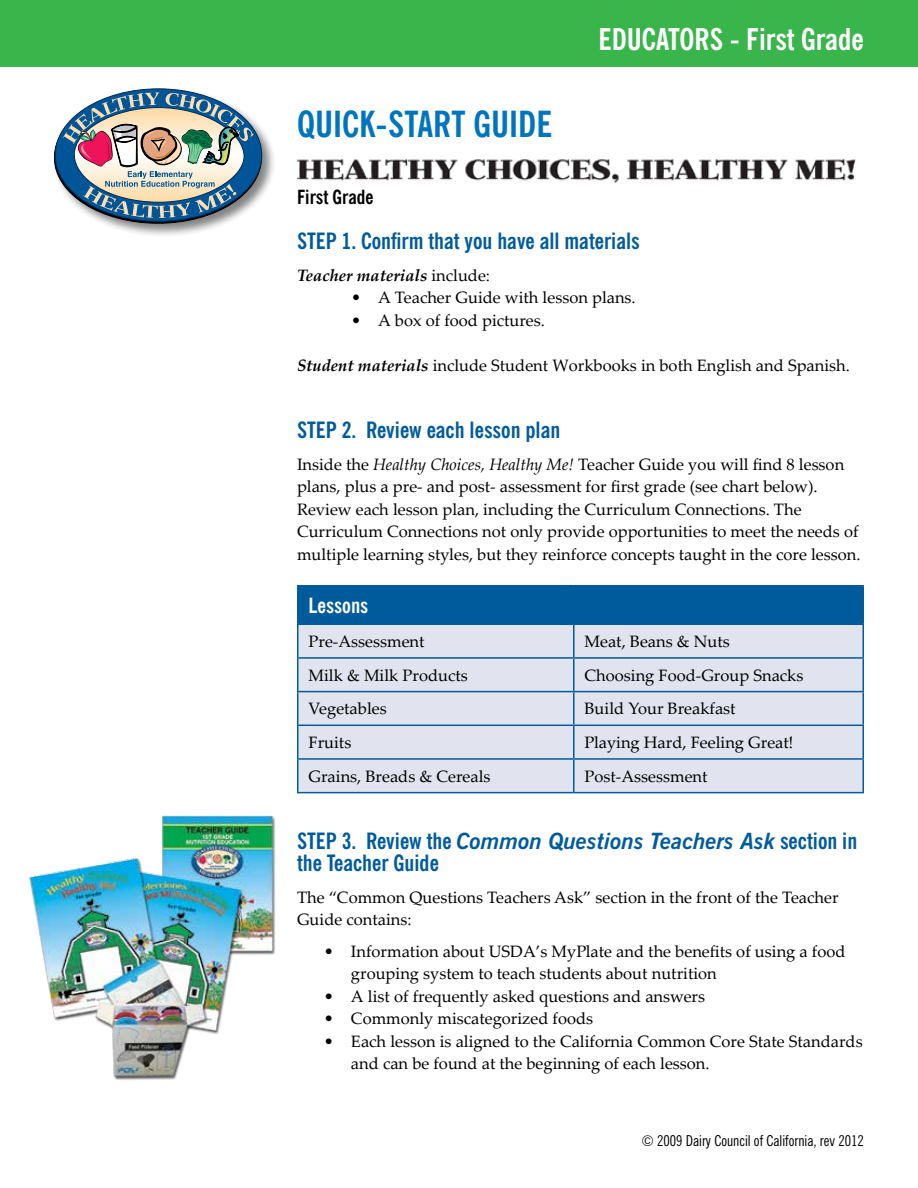
<style>
.page{position:relative;width:918px;height:1188px;background:#fff}
.page>*{position:absolute;margin:0;border:0;box-sizing:border-box;transform-origin:0 0}
.t1{font:700 condensed 36px "News Gothic BT";color:#0075be}
.t2{font:700 condensed 30px "News Gothic BT";color:#fff}
.t3{font:700 condensed 22.5px/22.5px "News Gothic BT";color:#005b9d}
.t4{font:700 condensed 21px "News Gothic BT";color:#fff}
.t5{font:700 condensed 19.5px "News Gothic BT";color:#000}
.t6{font:16.5px/22.5px "Palatino Linotype";color:#000}
.t7{font:italic 700 16.5px "Palatino Linotype";color:#000}
.t8{font:condensed 15px "News Gothic BT";color:#000}
.s1{font-weight:400;font-style:normal}
.s2{font-weight:700;font-style:italic}
.s3{font-style:italic}
.s4{font-style:italic;font-stretch:normal}
</style>
<div class="page">
<div style="left:0;top:0;width:918px;height:66px;background:#39b54b"></div>
<img style="left:296px;top:159px;width:560px;height:24px">
<div style="left:298px;top:586px;width:564px;height:37px;background:#005b9d"></div>
<div style="left:298px;top:625px;width:564px;height:167px;background:#e1e4ef"></div>
<hr style="left:297px;top:585px;width:277px;height:1px;background:#005b9d">
<hr style="left:297px;top:586px;width:1px;height:37px;background:#005b9d">
<hr style="left:574px;top:585px;width:290px;height:1px;background:#005b9d">
<hr style="left:573px;top:586px;width:2px;height:37px;background:#005b9d">
<hr style="left:862px;top:586px;width:2px;height:37px;background:#005b9d">
<hr style="left:297px;top:623px;width:277px;height:2px;background:#005b9d">
<hr style="left:574px;top:623px;width:290px;height:2px;background:#005b9d">
<hr style="left:297px;top:625px;width:1px;height:32px;background:#005b9d">
<hr style="left:573px;top:625px;width:2px;height:32px;background:#005b9d">
<hr style="left:862px;top:625px;width:2px;height:32px;background:#005b9d">
<hr style="left:297px;top:657px;width:277px;height:2px;background:#005b9d">
<hr style="left:297px;top:659px;width:1px;height:32px;background:#005b9d">
<hr style="left:574px;top:657px;width:290px;height:2px;background:#005b9d">
<hr style="left:573px;top:659px;width:2px;height:32px;background:#005b9d">
<hr style="left:862px;top:659px;width:2px;height:32px;background:#005b9d">
<hr style="left:297px;top:691px;width:277px;height:1px;background:#005b9d">
<hr style="left:297px;top:692px;width:1px;height:33px;background:#005b9d">
<hr style="left:574px;top:691px;width:290px;height:1px;background:#005b9d">
<hr style="left:573px;top:692px;width:2px;height:33px;background:#005b9d">
<hr style="left:862px;top:692px;width:2px;height:33px;background:#005b9d">
<hr style="left:297px;top:725px;width:277px;height:1px;background:#005b9d">
<hr style="left:297px;top:726px;width:1px;height:32px;background:#005b9d">
<hr style="left:574px;top:725px;width:290px;height:1px;background:#005b9d">
<hr style="left:573px;top:726px;width:2px;height:32px;background:#005b9d">
<hr style="left:862px;top:726px;width:2px;height:32px;background:#005b9d">
<hr style="left:297px;top:758px;width:277px;height:2px;background:#005b9d">
<hr style="left:297px;top:760px;width:1px;height:32px;background:#005b9d">
<hr style="left:574px;top:758px;width:290px;height:2px;background:#005b9d">
<hr style="left:573px;top:760px;width:2px;height:32px;background:#005b9d">
<hr style="left:862px;top:760px;width:2px;height:32px;background:#005b9d">
<hr style="left:297px;top:792px;width:277px;height:1px;background:#005b9d">
<hr style="left:574px;top:792px;width:290px;height:1px;background:#005b9d">
<div style="left:53px;top:87px;width:224px;height:151px;background:#000;opacity:.49"></div>
<div style="left:55px;top:89px;width:207px;height:132px;background:#005596;border-radius:50%"></div>
<svg style="left:63px;top:92px;width:191px;height:126px"></svg>
<img style="left:29px;top:815px;width:246px;height:265px">
<h1 class="t1" style="left:297px;top:102px;width:257px">QUICK-START GUIDE</h1>
<h2 class="t2" style="left:599px;top:21px;width:267px">EDUCATORS - First Grade</h2>
<p class="t5" style="left:297px;top:186px;width:78px">First Grade</p>
<h3 class="t3" style="left:297px;top:230px;width:344px">STEP 1. Confirm that you have all materials</h3>
<p class="t7" style="left:297px;top:264px;width:195px">Teacher materials <span class="s1">include:</span></p>
<p class="t6" style="left:351px;top:286px;width:286px">• A Teacher Guide with lesson plans.</p>
<p class="t6" style="left:351px;top:308px;width:195px">• A box of food pictures.</p>
<p class="t6" style="left:297px;top:353px;width:554px"><span class="s2">Student materials</span> include Student Workbooks in both English and Spanish.</p>
<h3 class="t3" style="left:297px;top:419px;width:265px">STEP 2. Review each lesson plan</h3>
<p class="t6" style="left:297px;top:452px;width:565px">Inside the <span class="s3">Healthy Choices, Healthy Me!</span> Teacher Guide you will find 8 lesson plans, plus a pre- and post- assessment for first grade (see chart below).<br>Review each lesson plan, including the Curriculum Connections. The Curriculum Connections not only provide opportunities to meet the needs of multiple learning styles, but they reinforce concepts taught in the core lesson.</p>
<p class="t4" style="left:309px;top:593px;width:61px">Lessons</p>
<p class="t6" style="left:309px;top:630px;width:118px">Pre-Assessment</p>
<p class="t6" style="left:585px;top:630px;width:147px">Meat, Beans &amp; Nuts</p>
<p class="t6" style="left:309px;top:663px;width:161px">Milk &amp; Milk Products</p>
<p class="t6" style="left:585px;top:663px;width:220px">Choosing Food-Group Snacks</p>
<p class="t6" style="left:309px;top:697px;width:80px">Vegetables</p>
<p class="t6" style="left:585px;top:697px;width:153px">Build Your Breakfast</p>
<p class="t6" style="left:309px;top:731px;width:44px">Fruits</p>
<p class="t6" style="left:585px;top:731px;width:210px">Playing Hard, Feeling Great!</p>
<p class="t6" style="left:309px;top:764px;width:183px">Grains, Breads &amp; Cereals</p>
<p class="t6" style="left:585px;top:764px;width:125px">Post-Assessment</p>
<h3 class="t3" style="left:297px;top:829px;width:562px">STEP 3. Review the <span class="s4">Common Questions Teachers Ask</span> section in the Teacher Guide</h3>
<p class="t6" style="left:297px;top:885px;width:543px">The “Common Questions Teachers Ask” section in the front of the Teacher<br>Guide contains:</p>
<p class="t6" style="left:351px;top:939px;width:496px;text-indent:-27px">• Information about USDA’s MyPlate and the benefits of using a food grouping system to teach students about nutrition</p>
<p class="t6" style="left:324px;top:984px;width:383px">• A list of frequently asked questions and answers</p>
<p class="t6" style="left:324px;top:1007px;width:271px">• Commonly miscategorized foods</p>
<p class="t6" style="left:351px;top:1029px;width:513px;text-indent:-27px">• Each lesson is aligned to the California Common Core State Standards and can be found at the beginning of each lesson.</p>
<p class="t8" style="left:641px;top:1132px;width:224px">© 2009 Dairy Council of California, rev 2012</p>
</div>
